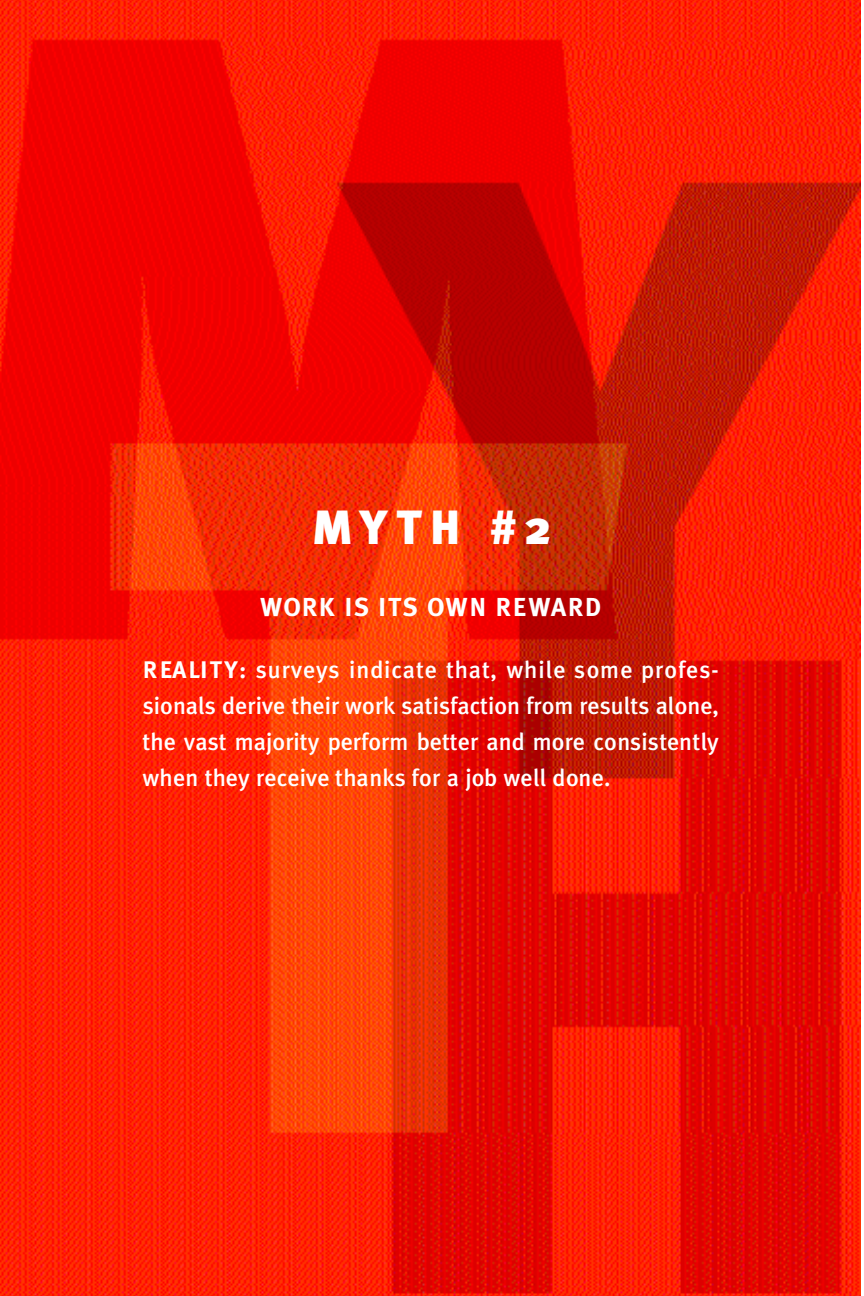
<style>
.page{position:relative;width:864px;height:1296px;background:#fff}
.page>*{position:absolute;margin:0;border:0;box-sizing:border-box;transform-origin:0 0}
.t1{font:900 48px "Meta Plus";color:#fff}
.t2{font:700 26px "Meta Plus";letter-spacing:.06em;color:#fff}
.t3{font:500 24px/36px "Meta Plus";color:#fff;text-align:justify}
.s1{font-weight:700}
</style>
<div class="page">
<img style="left:0;top:0;width:860px;height:1296px">
<h1 class="t1" style="left:311px;top:506px;width:240px">MYTH #2</h1>
<p class="t2" style="left:260px;top:596px;width:343px">WORK IS ITS OWN REWA R D</p>
<p class="t3" style="left:143px;top:653px;width:578px"><span class="s1">R EA LI TY:</span> s u rveys indicate that, while some pro f e s&shy;sionals derive their work satisfaction from results alone, the vast majority perform better and m o re consistently when they re c e i ve thanks for a job well done.</p>
</div>
